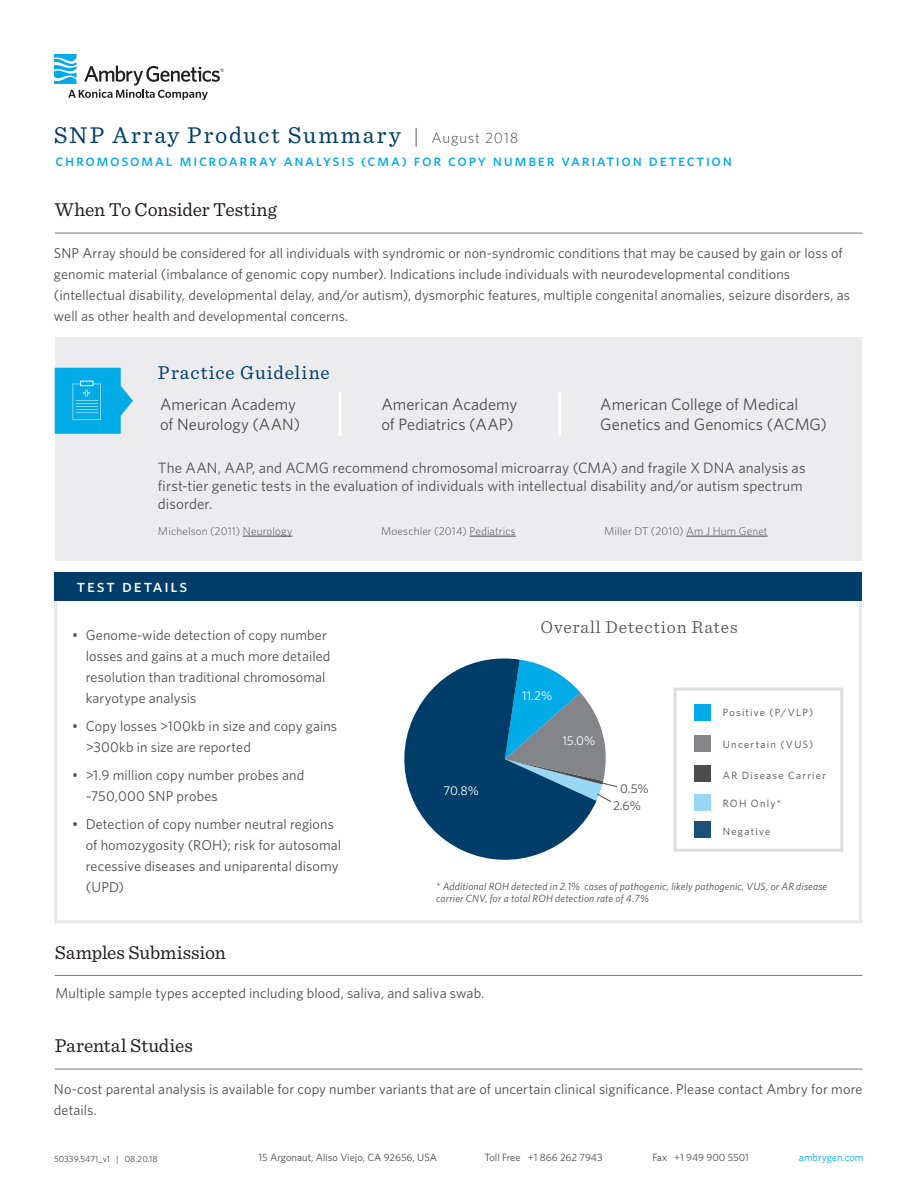
<style>
.page{position:relative;width:918px;height:1188px;background:#fff}
.page>*{position:absolute;margin:0;border:0;box-sizing:border-box;transform-origin:0 0}
.Titles{font:24px "Sentinel";letter-spacing:.08em;color:#003e69}
.Titles-2{font:19.5px "Sentinel";letter-spacing:-.005em;color:#231f20}
.subhead{font:19.5px "Sentinel";letter-spacing:.05em;color:#003e69}
.t1{font:300 18px "Sentinel";letter-spacing:.05em;color:#4b4c4d}
.Titles-3{font:18px "Whitney Medium SC";letter-spacing:.1em;color:#fff}
.subhead-2{font:16.5px/19.5px "Whitney";color:#4b4c4d}
.Titles-4{font:16.5px "Whitney Medium SC";letter-spacing:.1em;color:#00abe7}
.subhead-3{font:15px/18px "Whitney";letter-spacing:.005em;color:#4e4f50}
.Titles-5{font:14.25px/21px "Whitney";letter-spacing:.005em;color:#4b4c4d}
.t2{font:12.75px "Whitney";color:#fff}
.t3{font:12.75px "Whitney";color:#4b4c4d}
.subhead-4{font:300 11.25px "Whitney";letter-spacing:.015em;color:#4b4c4d}
.Black_all_caps_subhe{font:italic 10.5px/12px "Whitney";letter-spacing:.015em;color:#4b4c4d}
.target_population{font:10.5px "Whitney";color:#4b4c4d}
.target_population-2{font:10.5px "Whitney";letter-spacing:.12em;color:#4b4c4d}
.target_population-3{font:10.5px "Whitney";letter-spacing:.115em;color:#4b4c4d}
.t4{font:10.5px "Whitney";color:#00abe7}
.t5{font:9px "Whitney";color:#4b4c4d}
.s1{font-family:"Whitney Light SC";font-size:21px;color:#4b4c4d}
.s2{font-family:"Whitney";font-weight:300;font-size:15px;color:#4b4c4d}
</style>
<div class="page">
<div style="left:54px;top:597px;width:808px;height:326px;border:3px solid #e6e7e9"></div>
<svg style="left:54px;top:54px;width:170px;height:46px"></svg>
<hr style="left:55px;top:233px;width:808px;height:1px;background:#76787b">
<hr style="left:55px;top:1069px;width:808px;height:1px;background:#76787b">
<hr style="left:55px;top:975px;width:808px;height:1px;background:#76787b">
<div style="left:54px;top:572px;width:808px;height:28px;background:#003e69"></div>
<div style="left:55px;top:337px;width:807px;height:224px;background:#ececee"></div>
<svg style="left:55px;top:368px;width:78px;height:66px;background:#25b5e8"></svg>
<hr style="left:243px;top:536px;width:50px;height:1px;background:#4b4c4d">
<hr style="left:469px;top:536px;width:47px;height:1px;background:#4b4c4d">
<hr style="left:686px;top:536px;width:82px;height:1px;background:#4b4c4d">
<hr style="left:558px;top:392px;width:3px;height:44px;background:#fff">
<hr style="left:339px;top:392px;width:3px;height:44px;background:#fff">
<div style="left:695px;top:705px;width:16px;height:16px;background:#00abe7"></div>
<div style="left:695px;top:735px;width:16px;height:16px;background:#838588"></div>
<div style="left:695px;top:766px;width:16px;height:16px;background:#4b4c4d"></div>
<div style="left:695px;top:794px;width:16px;height:17px;background:#98d7f5"></div>
<div style="left:695px;top:821px;width:16px;height:17px;background:#1a5178"></div>
<div style="left:674px;top:688px;width:169px;height:164px;border:3px solid #dcdddf"></div>
<svg style="left:404px;top:658px;width:192px;height:202px;fill:#003e69"></svg>
<svg style="left:505px;top:660px;width:112px;height:143px"></svg>
<p class="Titles" style="left:54px;top:117px;width:466px">SNP Array Product Summary <span class="s1">|</span> <span class="s2">August 2018</span></p>
<p class="Titles-4" style="left:56px;top:150px;width:678px">chromosomal microarray analysis (cma) for copy number variation detection</p>
<p class="Titles-2" style="left:55px;top:195px;width:224px">When To Consider Testing</p>
<p class="Titles-5" style="left:54px;top:242px;width:798px">SNP Array should be considered for all individuals with syndromic or non-syndromic conditions that may be caused by gain or loss of genomic material (imbalance of genomic copy number). Indications include individuals with neurodevelopmental conditions (intellectual disability, developmental delay, and/or autism), dysmorphic features, multiple congenital anomalies, seizure disorders, as well as other health and developmental concerns.</p>
<p class="subhead" style="left:158px;top:358px;width:173px">Practice Guideline</p>
<p class="subhead-2" style="left:160px;top:394px;width:142px">American Academy of Neurology (AAN)</p>
<p class="subhead-2" style="left:381px;top:394px;width:138px">American Academy of Pediatrics (AAP)</p>
<p class="subhead-2" style="left:600px;top:394px;width:228px">American College of Medical<br>Genetics and Genomics (ACMG)</p>
<p class="subhead-3" style="left:158px;top:459px;width:649px">The AAN, AAP, and ACMG recommend chromosomal microarray (CMA) and fragile X DNA analysis as first-tier genetic tests in the evaluation of individuals with intellectual disability and/or autism spectrum disorder.</p>
<p class="subhead-4" style="left:158px;top:524px;width:136px">Michelson (2011) Neurology</p>
<p class="subhead-4" style="left:381px;top:524px;width:136px">Moeschler (2014) Pediatrics</p>
<p class="subhead-4" style="left:604px;top:524px;width:165px">Miller DT (2010) Am J Hum Genet</p>
<p class="Titles-3" style="left:77px;top:575px;width:112px">test details</p>
<p class="Titles-5" style="left:86px;top:625px;width:246px;text-indent:-14px">• Genome-wide detection of copy number losses and gains at a much more detailed resolution than traditional chromosomal karyotype analysis</p>
<p class="Titles-5" style="left:86px;top:715px;width:253px;text-indent:-14px">• Copy losses &gt;100kb in size and copy gains &gt;300kb in size are reported</p>
<p class="Titles-5" style="left:86px;top:764px;width:220px;text-indent:-14px">• &gt;1.9 million copy number probes and ~750,000 SNP probes</p>
<p class="Titles-5" style="left:86px;top:813px;width:257px;text-indent:-14px">• Detection of copy number neutral regions of homozygosity (ROH); risk for autosomal recessive diseases and uniparental disomy (UPD)</p>
<p class="Titles-2" style="left:55px;top:938px;width:173px">Samples Submission</p>
<p class="t1" style="left:541px;top:613px;width:199px">Overall Detection Rates</p>
<p class="t2" style="left:444px;top:782px;width:37px">70.8%</p>
<p class="t2" style="left:522px;top:687px;width:32px">11.2%</p>
<p class="t2" style="left:562px;top:732px;width:34px">15.0%</p>
<p class="t3" style="left:620px;top:780px;width:30px">0.5%</p>
<p class="t3" style="left:613px;top:797px;width:29px">2.6%</p>
<p class="target_population-3" style="left:723px;top:705px;width:92px">Positive (P/VLP)</p>
<p class="target_population-2" style="left:723px;top:738px;width:92px">Uncertain (VUS)</p>
<p class="target_population-2" style="left:723px;top:768px;width:105px">AR Disease Carrier</p>
<p class="target_population" style="left:723px;top:796px;width:60px">ROH Only*</p>
<p class="target_population-3" style="left:723px;top:824px;width:49px">Negative</p>
<p class="Black_all_caps_subhe" style="left:436px;top:880px;width:393px">* Additional ROH detected in 2.1% cases of pathogenic, likely pathogenic, VUS, or AR disease carrier CNV, for a total ROH detection rate of 4.7%</p>
<p class="Titles-5" style="left:56px;top:982px;width:430px">Multiple sample types accepted including blood, saliva, and saliva swab.</p>
<p class="Titles-2" style="left:55px;top:1031px;width:140px">Parental Studies</p>
<p class="Titles-5" style="left:54px;top:1078px;width:810px">No-cost parental analysis is available for copy number variants that are of uncertain clinical significance. Please contact Ambry for more details.</p>
<p class="t5" style="left:54px;top:1153px;width:105px">50339.5471_v1 | 08.20.18</p>
<p class="target_population" style="left:258px;top:1151px;width:180px">15 Argonaut, Aliso Viejo, CA 92656, USA</p>
<p class="target_population" style="left:484px;top:1151px;width:120px">Toll Free +1 866 262 7943</p>
<p class="target_population" style="left:652px;top:1151px;width:98px">Fax +1 949 900 5501</p>
<p class="t4" style="left:799px;top:1151px;width:66px">ambrygen.com</p>
</div>
